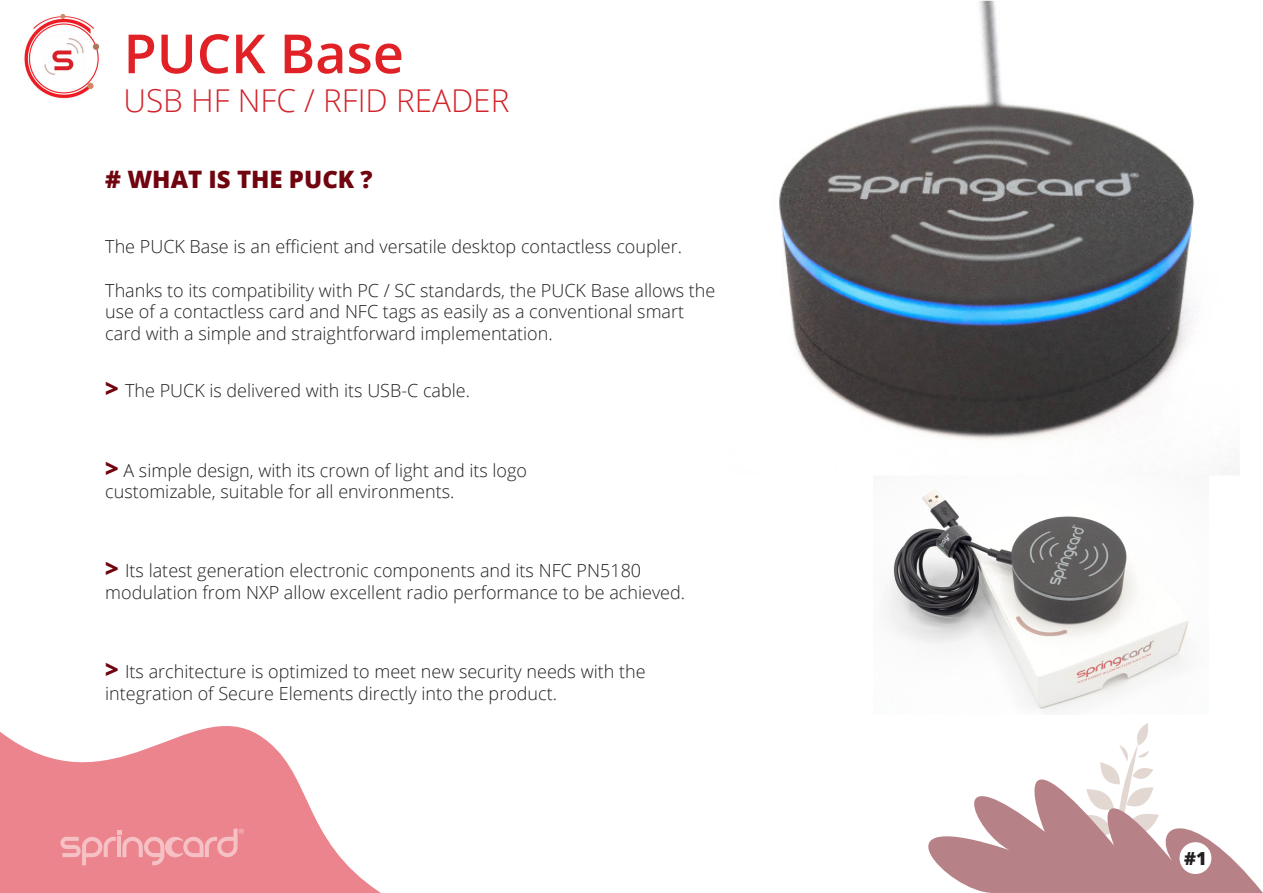
<style>
.page{position:relative;width:1263px;height:893px;background:#fff}
.page>*{position:absolute;margin:0;border:0;box-sizing:border-box;transform-origin:0 0}
.t1{font:600 54px "Open Sans";color:#e02226}
.t2{font:300 31.5px "Open Sans";color:#d1232a}
.t3{font:800 24px "Open Sans";color:#70050f}
.t4{font:300 18px/21.6px "Open Sans";color:#231f20}
.t5{font:800 18px "Open Sans";color:#231f20}
.s1{font-weight:800;font-size:24px;color:#70050f}
</style>
<div class="page">
<img style="left:24px;top:14px;width:75px;height:85px">
<img style="left:884px;top:489px;width:305px;height:224px">
<svg style="left:0;top:726px;width:381px;height:167px;fill:#ec848d"></svg>
<svg style="left:928px;top:723px;width:335px;height:170px"></svg>
<svg style="left:60px;top:829px;width:184px;height:36px"></svg>
<div style="left:1180px;top:843px;width:30px;height:30px;background:#fff;border-radius:50%"></div>
<div style="left:1179px;top:842px;width:32px;height:32px;border:2px solid #fff;border-radius:50%"></div>
<img style="left:779px;top:1px;width:461px;height:474px">
<p class="t1" style="left:123px;top:17px;width:282px">PUCK Base</p>
<p class="t2" style="left:123px;top:79px;width:387px">USB HF NFC / RFID READER</p>
<p class="t3" style="left:105px;top:161px;width:269px"># WHAT IS THE PUCK ?</p>
<p class="t4" style="left:105px;top:235px;width:578px">The PUCK Base is an efficient and versatile desktop contactless coupler.</p>
<p class="t4" style="left:105px;top:279px;width:612px">Thanks to its compatibility with PC / SC standards, the PUCK Base allows the use of a contactless card and NFC tags as easily as a conventional smart card with a simple and straightforward implementation.</p>
<p class="t4" style="left:105px;top:379px;width:366px"><span class="s1">&gt;</span> The PUCK is delivered with its USB-C cable.</p>
<p class="t4" style="left:105px;top:459px;width:423px"><span class="s1">&gt;</span> A simple design, with its crown of light and its logo</p>
<p class="t4" style="left:105px;top:480px;width:351px">customizable, suitable for all environments.</p>
<p class="t4" style="left:105px;top:559px;width:537px"><span class="s1">&gt;</span> Its latest generation electronic components and its NFC PN5180</p>
<p class="t4" style="left:105px;top:581px;width:581px">modulation from NXP allow excellent radio performance to be achieved.</p>
<p class="t4" style="left:105px;top:660px;width:542px"><span class="s1">&gt;</span> Its architecture is optimized to meet new security needs with the</p>
<p class="t4" style="left:105px;top:682px;width:453px">integration of Secure Elements directly into the product.</p>
<p class="t5" style="left:1184px;top:845px;width:24px">#1</p>
</div>
